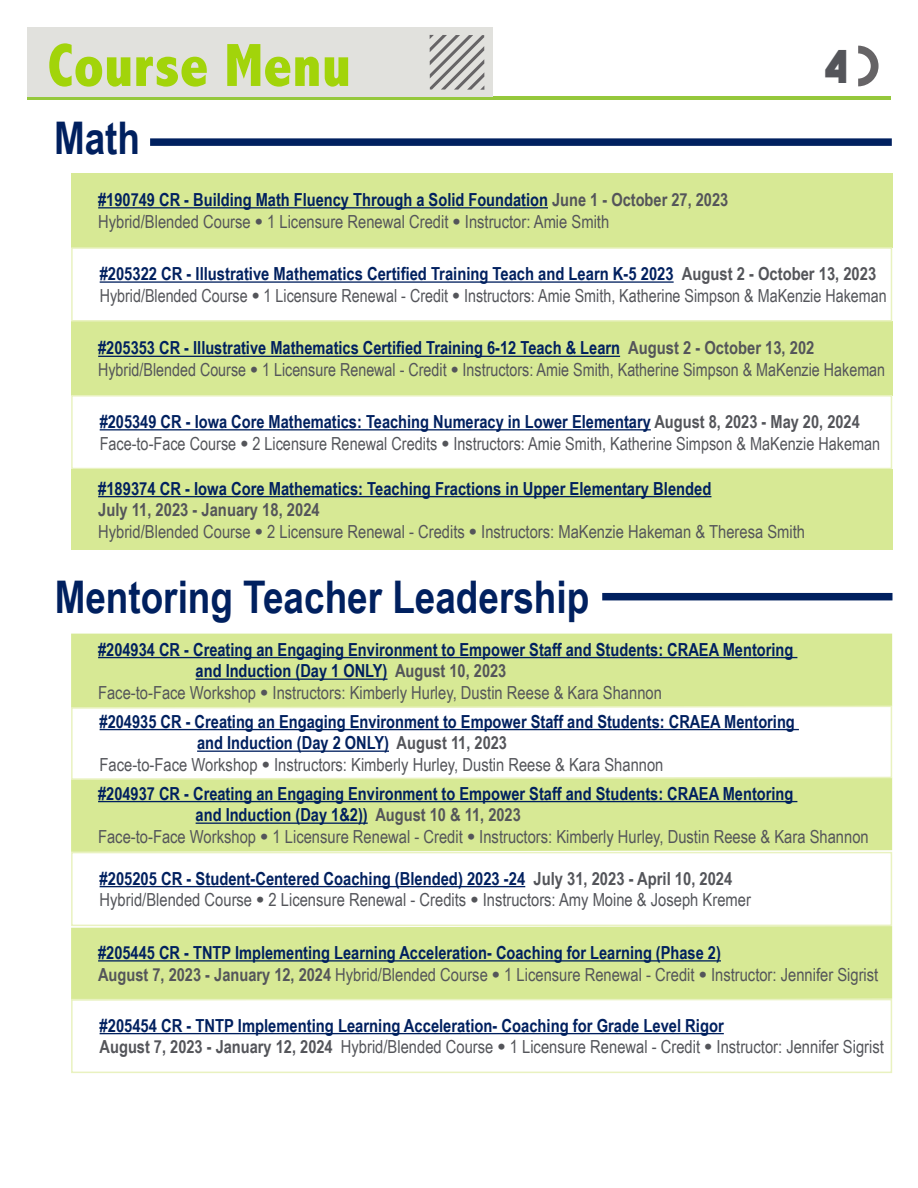
<style>
.page{position:relative;width:918px;height:1188px;background:#fff}
.page>*{position:absolute;margin:0;border:0;box-sizing:border-box;transform-origin:0 0}
.t1{font:800 condensed 61.5px "Abadi";color:#a2d40a}
.t2{font:700 45px "Arial Narrow";color:#00205f}
.t3{font:45px "The Bold Font";color:#54555a}
.t4{font:18px/21.6px "Arial Narrow";color:#54555a}
.t5{font:700 18px/21.6px "Arial Narrow";color:#00205f}
.s1{font-weight:700;color:#00205f}
.s2{font-weight:700}
.s3{font-family:"Museo Sans 700"}
.s4{color:#54555a}
.s5{font-weight:400;color:#54555a}
.s6{font-family:"Museo Sans 700";font-weight:400;color:#54555a}
</style>
<div class="page">
<hr style="left:27px;top:97px;width:864px;height:3px;background:#95c83c">
<svg style="left:858px;top:46px;width:21px;height:40px"></svg>
<div style="left:27px;top:27px;width:465px;height:70px;background:#e1e1dd"></div>
<svg style="left:430px;top:35px;width:54px;height:55px"></svg>
<div style="left:602px;top:593px;width:290px;height:7px;background:#00205f"></div>
<div style="left:71px;top:634px;width:821px;height:71px;background:#d7e995"></div>
<hr style="left:98px;top:657px;width:699px;height:1px;background:#00205f">
<hr style="left:196px;top:679px;width:192px;height:1px;background:#00205f">
<div style="left:71px;top:781px;width:821px;height:71px;background:#d7e995"></div>
<hr style="left:98px;top:801px;width:699px;height:1px;background:#00205f">
<hr style="left:196px;top:823px;width:172px;height:1px;background:#00205f">
<div style="left:71px;top:926px;width:821px;height:73px;background:#d7e995"></div>
<hr style="left:98px;top:960px;width:623px;height:2px;background:#00205f">
<svg style="left:71px;top:705px;width:822px;height:76px"></svg>
<div style="left:150px;top:138px;width:742px;height:8px;background:#00205f"></div>
<div style="left:71px;top:173px;width:821px;height:74px;background:#d7e995"></div>
<hr style="left:98px;top:207px;width:450px;height:1px;background:#00205f">
<div style="left:71px;top:322px;width:821px;height:74px;background:#d7e995"></div>
<hr style="left:98px;top:356px;width:522px;height:1px;background:#00205f">
<hr style="left:100px;top:429px;width:551px;height:1px;background:#00205f">
<div style="left:71px;top:395px;width:821px;height:74px;border:2px solid #e9f2c0"></div>
<hr style="left:100px;top:886px;width:425px;height:1px;background:#00205f">
<div style="left:71px;top:852px;width:821px;height:74px;border:2px solid #e9f2c0"></div>
<hr style="left:100px;top:281px;width:574px;height:2px;background:#00205f">
<div style="left:71px;top:247px;width:821px;height:75px;border:2px solid #e9f2c0"></div>
<div style="left:71px;top:469px;width:821px;height:81px;background:#d7e995"></div>
<hr style="left:98px;top:496px;width:613px;height:1px;background:#00205f">
<hr style="left:100px;top:1033px;width:624px;height:1px;background:#00205f">
<div style="left:71px;top:999px;width:821px;height:74px;border:2px solid #e9f2c0"></div>
<p class="t1" style="left:48px;top:30px;width:305px">Course Menu</p>
<p class="t3" style="left:823px;top:38px;width:27px">4</p>
<p class="t2" style="left:54px;top:104px;width:88px">Math</p>
<p class="t4" style="left:98px;top:188px;width:632px"><span class="s1">#190749 CR - Building Math Fluency Through a Solid Foundation</span> <span class="s2">June 1 - October 27, 2023<br></span>Hybrid/Blended Course <span class="s3">•</span> 1 Licensure Renewal Credit <span class="s3">•</span> Instructor: Amie Smith</p>
<p class="t4" style="left:100px;top:262px;width:789px"><span class="s1">#205322 CR - Illustrative Mathematics Certified Training Teach and Learn K-5 2023</span> <span class="s2">August 2 - October 13, 2023<br></span>Hybrid/Blended Course <span class="s3">•</span> 1 Licensure Renewal - Credit <span class="s3">•</span> Instructors: Amie Smith, Katherine Simpson &amp; MaKenzie Hakeman</p>
<p class="t4" style="left:98px;top:337px;width:789px"><span class="s1">#205353 CR - Illustrative Mathematics Certified Training 6-12 Teach &amp; Learn</span> <span class="s2">August 2 - October 13, 202<br></span>Hybrid/Blended Course <span class="s3">•</span> 1 Licensure Renewal - Credit <span class="s3">•</span> Instructors: Amie Smith, Katherine Simpson &amp; MaKenzie Hakeman</p>
<p class="t4" style="left:100px;top:410px;width:782px"><span class="s1">#205349 CR - Iowa Core Mathematics: Teaching Numeracy in Lower Elementary</span> <span class="s2">August 8, 2023 - May 20, 2024<br></span>Face-to-Face Course <span class="s3">•</span> 2 Licensure Renewal Credits <span class="s3">•</span> Instructors: Amie Smith, Katherine Simpson &amp; MaKenzie Hakeman</p>
<p class="t4" style="left:98px;top:477px;width:708px"><span class="s1">#189374 CR - Iowa Core Mathematics: Teaching Fractions in Upper Elementary Blended<br></span><span class="s2">July 11, 2023 - January 18, 2024<br></span>Hybrid/Blended Course <span class="s3">•</span> 2 Licensure Renewal - Credits <span class="s3">•</span> Instructors: MaKenzie Hakeman &amp; Theresa Smith</p>
<p class="t2" style="left:55px;top:563px;width:536px">Mentoring Teacher Leadership</p>
<p class="t5" style="left:98px;top:638px;width:697px">#204934 CR - Creating an Engaging Environment to Empower Staff and Students: CRAEA Mentoring</p>
<p class="t5" style="left:196px;top:659px;width:312px">and Induction (Day 1 ONLY) <span class="s4">August 10, 2023</span></p>
<p class="t4" style="left:98px;top:681px;width:565px">Face-to-Face Workshop <span class="s3">•</span> Instructors: Kimberly Hurley, Dustin Reese &amp; Kara Shannon</p>
<p class="t5" style="left:100px;top:710px;width:697px">#204935 CR - Creating an Engaging Environment to Empower Staff and Students: CRAEA Mentoring</p>
<p class="t5" style="left:197px;top:731px;width:311px">and Induction (Day 2 ONLY) <span class="s4">August 11, 2023</span></p>
<p class="t4" style="left:100px;top:753px;width:565px">Face-to-Face Workshop <span class="s3">•</span> Instructors: Kimberly Hurley, Dustin Reese &amp; Kara Shannon</p>
<p class="t5" style="left:98px;top:782px;width:697px">#204937 CR - Creating an Engaging Environment to Empower Staff and Students: CRAEA Mentoring</p>
<p class="t5" style="left:196px;top:803px;width:327px">and Induction (Day 1&amp;2)) <span class="s4">August 10 &amp; 11, 2023</span></p>
<p class="t4" style="left:98px;top:825px;width:772px">Face-to-Face Workshop <span class="s3">•</span> 1 Licensure Renewal - Credit <span class="s3">•</span> Instructors: Kimberly Hurley, Dustin Reese &amp; Kara Shannon</p>
<p class="t5" style="left:100px;top:867px;width:634px">#205205 CR - Student-Centered Coaching (Blended) 2023 -24 <span class="s4">July 31, 2023 - April 10, 2024</span></p>
<p class="t4" style="left:100px;top:889px;width:653px">Hybrid/Blended Course <span class="s3">•</span> 2 Licensure Renewal - Credits <span class="s3">•</span> Instructors: Amy Moine &amp; Joseph Kremer</p>
<p class="t5" style="left:98px;top:941px;width:782px">#205445 CR - TNTP Implementing Learning Acceleration- Coaching for Learning (Phase 2)<br><span class="s4">August 7, 2023 - January 12, 2024</span> <span class="s5">Hybrid/Blended Course</span> <span class="s6">•</span> <span class="s5">1 Licensure Renewal - Credit</span> <span class="s6">•</span> <span class="s5">Instructor: Jennifer Sigrist</span></p>
<p class="t5" style="left:100px;top:1014px;width:786px">#205454 CR - TNTP Implementing Learning Acceleration- Coaching for Grade Level Rigor<br><span class="s4">August 7, 2023 - January 12, 2024</span> <span class="s5">Hybrid/Blended Course</span> <span class="s6">•</span> <span class="s5">1 Licensure Renewal - Credit</span> <span class="s6">•</span> <span class="s5">Instructor: Jennifer Sigrist</span></p>
</div>
